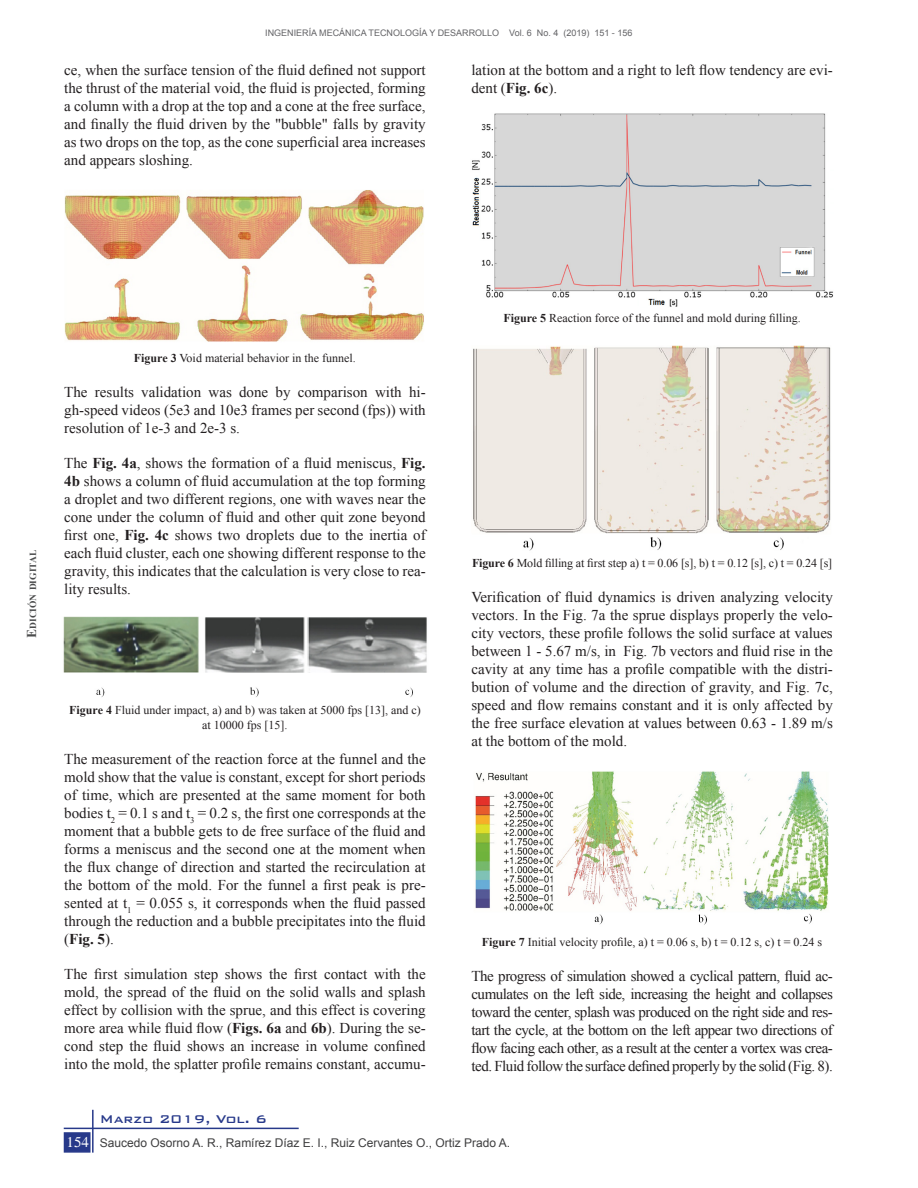
<style>
.page{position:relative;width:918px;height:1188px;background:#fff}
.page>*{position:absolute;margin:0;border:0;box-sizing:border-box;transform-origin:0 0}
.t1{font:15px/18px "Times New Roman";color:#231f20;text-align:justify}
.t2{font:500 15px "Bank Gothic BT";color:#27398a}
.t3{font:15px "Times";color:#fff}
.t4{font:12px/14.4px "Times New Roman";color:#231f20;text-align:center}
.address{font:12px "Arial";color:#3e3e3f}
.t5{font:700 9.45px "Times New Roman";color:#4b4c4d}
.Normal_somim{font:9px "Arial";color:#636366}
.s1{font-weight:700}
.s2{font-size:13.5px}
</style>
<div class="page">
<div style="left:64px;top:1132px;width:27px;height:21px;background:#27398a;border:2px solid #27398a"></div>
<hr style="left:92px;top:1110px;width:2px;height:43px;background:#27398a">
<hr style="left:64px;top:1128px;width:235px;height:1px;background:#27398a">
<img style="left:64px;top:190px;width:360px;height:152px">
<img style="left:63px;top:616px;width:364px;height:81px">
<img style="left:472px;top:113px;width:361px;height:194px">
<img style="left:473px;top:345px;width:358px;height:206px">
<img style="left:475px;top:771px;width:354px;height:154px">
<p class="Normal_somim" style="left:265px;top:27px;width:369px">INGENIERÍA MECÁNICA TECNOLOGÍA Y DESARROLLO Vol. 6 No. 4 (2019) 151 - 156</p>
<p class="t1" style="left:64px;top:61px;width:363px">ce, when the surface tension of the fluid defined not support the thrust of the material void, the fluid is projected, forming a column with a drop at the top and a cone at the free surface, and finally the fluid driven by the "bubble" falls by gravity as two drops on the top, as the cone superficial area increases and appears sloshing.</p>
<p class="t1" style="left:471px;top:60px;width:363px">lation at the bottom and a right to left flow tendency are evi&shy;dent (<span class="s1">Fig. 6c</span>).</p>
<p class="t5" style="left:26px;top:638px;width:89px;rotate:-90deg"><span class="s2">E</span>dición digital</p>
<p class="t4" style="left:134px;top:351px;width:223px"><span class="s1">Figure 3</span> Void material behavior in the funnel.</p>
<p class="t1" style="left:64px;top:383px;width:363px">The results validation was done by comparison with hi&shy;gh-speed videos (5e3 and 10e3 frames per second (fps)) with resolution of 1e-3 and 2e-3 s.</p>
<p class="t1" style="left:64px;top:454px;width:363px">The <span class="s1">Fig. 4a</span>, shows the formation of a fluid meniscus, <span class="s1">Fig.<br>4b</span> shows a column of fluid accumulation at the top forming a droplet and two different regions, one with waves near the cone under the column of fluid and other quit zone beyond first one, <span class="s1">Fig. 4c</span> shows two droplets due to the inertia of each fluid cluster, each one showing different response to the gravity, this indicates that the calculation is very close to rea&shy;lity results.</p>
<p class="t4" style="left:69px;top:703px;width:353px"><span class="s1">Figure 4</span> Fluid under impact, a) and b) was taken at 5000 fps [13], and c) at 10000 fps [15].</p>
<p class="t1" style="left:64px;top:749px;width:363px">The measurement of the reaction force at the funnel and the mold show that the value is constant, except for short periods of time, which are presented at the same moment for both bodies t<sub>2</sub> = 0.1 s and t<sub>3</sub> = 0.2 s, the first one corresponds at the moment that a bubble gets to de free surface of the fluid and forms a meniscus and the second one at the moment when the flux change of direction and started the recirculation at the bottom of the mold. For the funnel a first peak is pre&shy;sented at t<sub>1</sub> = 0.055 s, it corresponds when the fluid passed through the reduction and a bubble precipitates into the fluid (<span class="s1">Fig. 5</span>).</p>
<p class="t1" style="left:64px;top:964px;width:363px">The first simulation step shows the first contact with the mold, the spread of the fluid on the solid walls and splash effect by collision with the sprue, and this effect is covering more area while fluid flow (<span class="s1">Figs. 6a</span> and <span class="s1">6b</span>). During the se&shy;cond step the fluid shows an increase in volume confined into the mold, the splatter profile remains constant, accumu-</p>
<p class="t2" style="left:100px;top:1110px;width:169px">Marzo 2019, Vol. 6</p>
<p class="t4" style="left:503px;top:311px;width:299px"><span class="s1">Figure 5</span> Reaction force of the funnel and mold during filling.</p>
<p class="t4" style="left:472px;top:555px;width:362px"><span class="s1">Figure 6</span> Mold filling at first step a) t = 0.06 [s], b) t = 0.12 [s], c) t = 0.24 [s]</p>
<p class="t1" style="left:471px;top:588px;width:363px">Verification of fluid dynamics is driven analyzing velocity vectors. In the Fig. 7a the sprue displays properly the velo&shy;city vectors, these profile follows the solid surface at values between 1 - 5.67 m/s, in Fig. 7b vectors and fluid rise in the cavity at any time has a profile compatible with the distri&shy;bution of volume and the direction of gravity, and Fig. 7c, speed and flow remains constant and it is only affected by the free surface elevation at values between 0.63 - 1.89 m/s at the bottom of the mold.</p>
<p class="t4" style="left:482px;top:934px;width:342px"><span class="s1">Figure 7</span> Initial velocity profile, a) t = 0.06 s, b) t = 0.12 s, c) t = 0.24 s</p>
<p class="t1" style="left:471px;top:966px;width:363px">The progress of simulation showed a cyclical pattern, fluid ac&shy;cumulates on the left side, increasing the height and collapses toward the center, splash was produced on the right side and res&shy;tart the cycle, at the bottom on the left appear two directions of flow facing each other, as a result at the center a vortex was crea&shy;ted. Fluid follow the surface defined properly by the solid (Fig. 8).</p>
<p class="t3" style="left:67px;top:1134px;width:24px">154</p>
<p class="address" style="left:100px;top:1135px;width:412px">Saucedo Osorno A. R., Ramírez Díaz E. I., Ruiz Cervantes O., Ortiz Prado A.</p>
</div>
